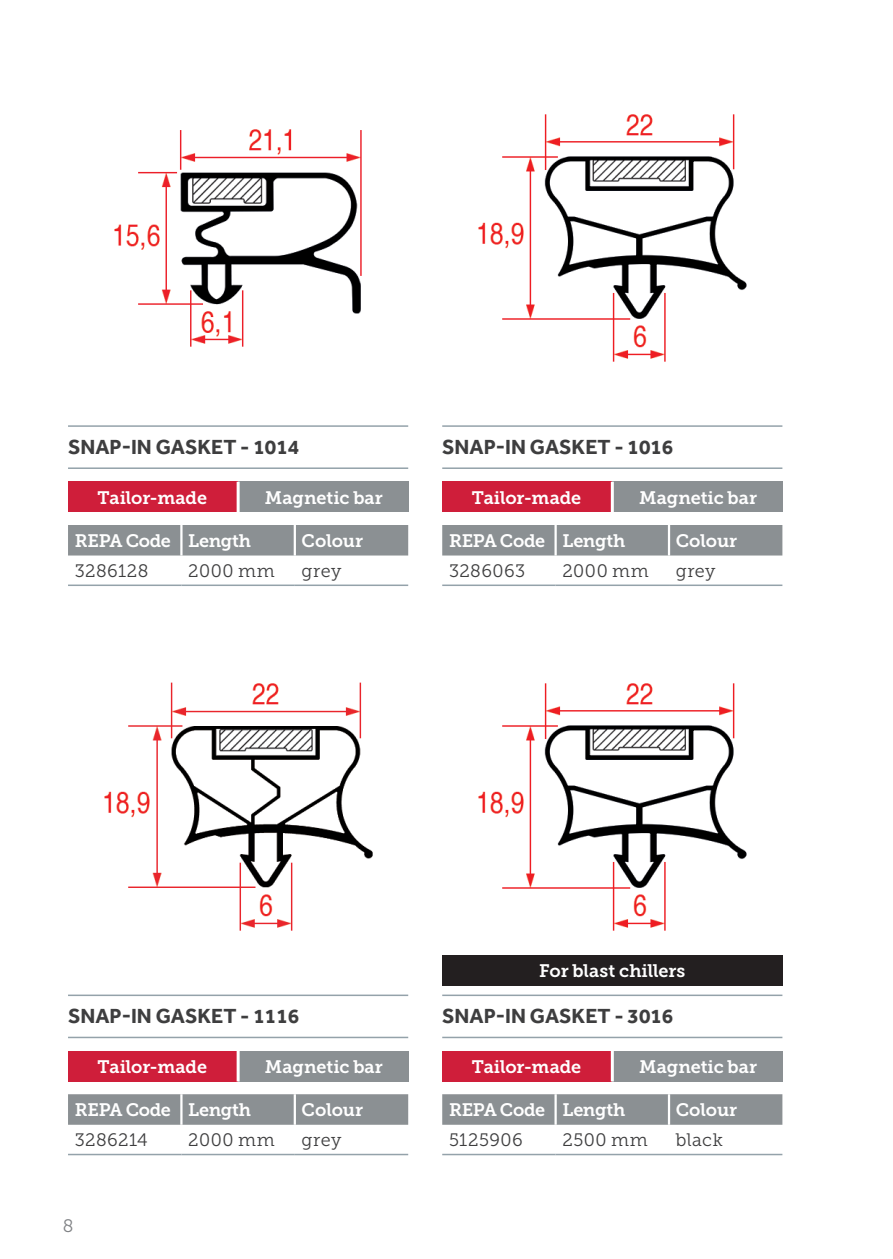
<style>
.page{position:relative;width:893px;height:1259px;background:#fff}
.page>*{position:absolute;margin:0;border:0;box-sizing:border-box;transform-origin:0 0}
.t1{font:700 21px "Effra";color:#3e3e3f}
.t2{font:18px "Museo Slab 700";letter-spacing:-.01em;color:#fff}
.t3{font:18px "Museo Slab 300";letter-spacing:.025em;color:#3e3e3f}
.t4{font:18px "Museo Slab 300";color:#808285}
</style>
<div class="page">
<img style="left:114px;top:129px;width:248px;height:218px">
<img style="left:478px;top:114px;width:269px;height:248px">
<hr style="left:68px;top:425px;width:340px;height:2px;background:#94a2aa">
<hr style="left:68px;top:467px;width:340px;height:2px;background:#94a2aa">
<hr style="left:442px;top:425px;width:340px;height:2px;background:#94a2aa">
<hr style="left:442px;top:467px;width:340px;height:2px;background:#94a2aa">
<div style="left:68px;top:482px;width:170px;height:30px;background:#cf1e3a"></div>
<div style="left:238px;top:482px;width:170px;height:30px;background:#8b9093"></div>
<hr style="left:237px;top:482px;width:3px;height:30px;background:#fff">
<div style="left:442px;top:482px;width:170px;height:30px;background:#cf1e3a"></div>
<div style="left:612px;top:482px;width:170px;height:30px;background:#8b9093"></div>
<hr style="left:611px;top:482px;width:3px;height:30px;background:#fff">
<div style="left:68px;top:525px;width:340px;height:30px;background:#8b9093"></div>
<hr style="left:180px;top:525px;width:3px;height:30px;background:#fff">
<hr style="left:294px;top:525px;width:2px;height:30px;background:#fff">
<hr style="left:68px;top:584px;width:113px;height:2px;background:#94a2aa">
<hr style="left:181px;top:584px;width:114px;height:2px;background:#94a2aa">
<hr style="left:295px;top:584px;width:113px;height:2px;background:#94a2aa">
<div style="left:442px;top:525px;width:340px;height:30px;background:#8b9093"></div>
<hr style="left:554px;top:525px;width:3px;height:30px;background:#fff">
<hr style="left:668px;top:525px;width:2px;height:30px;background:#fff">
<hr style="left:442px;top:584px;width:114px;height:2px;background:#94a2aa">
<hr style="left:556px;top:584px;width:113px;height:2px;background:#94a2aa">
<hr style="left:669px;top:584px;width:113px;height:2px;background:#94a2aa">
<img style="left:104px;top:682px;width:269px;height:249px">
<img style="left:478px;top:683px;width:269px;height:248px">
<hr style="left:68px;top:994px;width:340px;height:2px;background:#94a2aa">
<hr style="left:68px;top:1036px;width:340px;height:2px;background:#94a2aa">
<hr style="left:442px;top:994px;width:340px;height:2px;background:#94a2aa">
<hr style="left:442px;top:1036px;width:340px;height:2px;background:#94a2aa">
<div style="left:68px;top:1051px;width:170px;height:30px;background:#cf1e3a"></div>
<div style="left:238px;top:1051px;width:170px;height:30px;background:#8b9093"></div>
<hr style="left:237px;top:1051px;width:3px;height:30px;background:#fff">
<div style="left:442px;top:1051px;width:170px;height:30px;background:#cf1e3a"></div>
<div style="left:612px;top:1051px;width:170px;height:30px;background:#8b9093"></div>
<hr style="left:611px;top:1051px;width:3px;height:30px;background:#fff">
<div style="left:68px;top:1094px;width:340px;height:30px;background:#8b9093"></div>
<hr style="left:180px;top:1094px;width:3px;height:30px;background:#fff">
<hr style="left:294px;top:1094px;width:2px;height:30px;background:#fff">
<hr style="left:68px;top:1153px;width:113px;height:2px;background:#94a2aa">
<hr style="left:181px;top:1153px;width:114px;height:2px;background:#94a2aa">
<hr style="left:295px;top:1153px;width:113px;height:2px;background:#94a2aa">
<div style="left:442px;top:1094px;width:340px;height:30px;background:#8b9093"></div>
<hr style="left:554px;top:1094px;width:3px;height:30px;background:#fff">
<hr style="left:668px;top:1094px;width:2px;height:30px;background:#fff">
<hr style="left:442px;top:1153px;width:114px;height:2px;background:#94a2aa">
<hr style="left:556px;top:1153px;width:113px;height:2px;background:#94a2aa">
<hr style="left:669px;top:1153px;width:113px;height:2px;background:#94a2aa">
<div style="left:442px;top:955px;width:340px;height:31px;background:#231f20"></div>
<p class="t1" style="left:68px;top:434px;width:233px">SNAP-IN GASKET - 1014</p>
<p class="t1" style="left:442px;top:434px;width:233px">SNAP-IN GASKET - 1016</p>
<p class="t2" style="left:98px;top:487px;width:111px">Tailor-made</p>
<p class="t2" style="left:265px;top:487px;width:119px">Magnetic bar</p>
<p class="t2" style="left:472px;top:487px;width:111px">Tailor-made</p>
<p class="t2" style="left:639px;top:487px;width:119px">Magnetic bar</p>
<p class="t2" style="left:75px;top:530px;width:178px">REPA Code Length</p>
<p class="t2" style="left:302px;top:530px;width:63px">Colour</p>
<p class="t3" style="left:75px;top:561px;width:75px">3286128</p>
<p class="t3" style="left:188px;top:561px;width:88px">2000 mm</p>
<p class="t3" style="left:302px;top:561px;width:41px">grey</p>
<p class="t2" style="left:449px;top:530px;width:178px">REPA Code Length</p>
<p class="t2" style="left:676px;top:530px;width:63px">Colour</p>
<p class="t3" style="left:449px;top:561px;width:78px">3286063</p>
<p class="t3" style="left:562px;top:561px;width:88px">2000 mm</p>
<p class="t3" style="left:676px;top:561px;width:41px">grey</p>
<p class="t2" style="left:539px;top:960px;width:148px">For blast chillers</p>
<p class="t1" style="left:68px;top:1004px;width:233px">SNAP-IN GASKET - 1116</p>
<p class="t1" style="left:442px;top:1004px;width:233px">SNAP-IN GASKET - 3016</p>
<p class="t2" style="left:98px;top:1056px;width:111px">Tailor-made</p>
<p class="t2" style="left:265px;top:1056px;width:119px">Magnetic bar</p>
<p class="t2" style="left:472px;top:1056px;width:111px">Tailor-made</p>
<p class="t2" style="left:639px;top:1056px;width:119px">Magnetic bar</p>
<p class="t2" style="left:75px;top:1099px;width:178px">REPA Code Length</p>
<p class="t2" style="left:302px;top:1099px;width:63px">Colour</p>
<p class="t3" style="left:75px;top:1130px;width:74px">3286214</p>
<p class="t3" style="left:188px;top:1130px;width:88px">2000 mm</p>
<p class="t3" style="left:302px;top:1130px;width:41px">grey</p>
<p class="t2" style="left:449px;top:1099px;width:178px">REPA Code Length</p>
<p class="t2" style="left:676px;top:1099px;width:63px">Colour</p>
<p class="t3" style="left:449px;top:1130px;width:75px">5125906</p>
<p class="t3" style="left:562px;top:1130px;width:87px">2500 mm</p>
<p class="t3" style="left:676px;top:1130px;width:49px">black</p>
<p class="t4" style="left:63px;top:1215px;width:12px">8</p>
</div>
